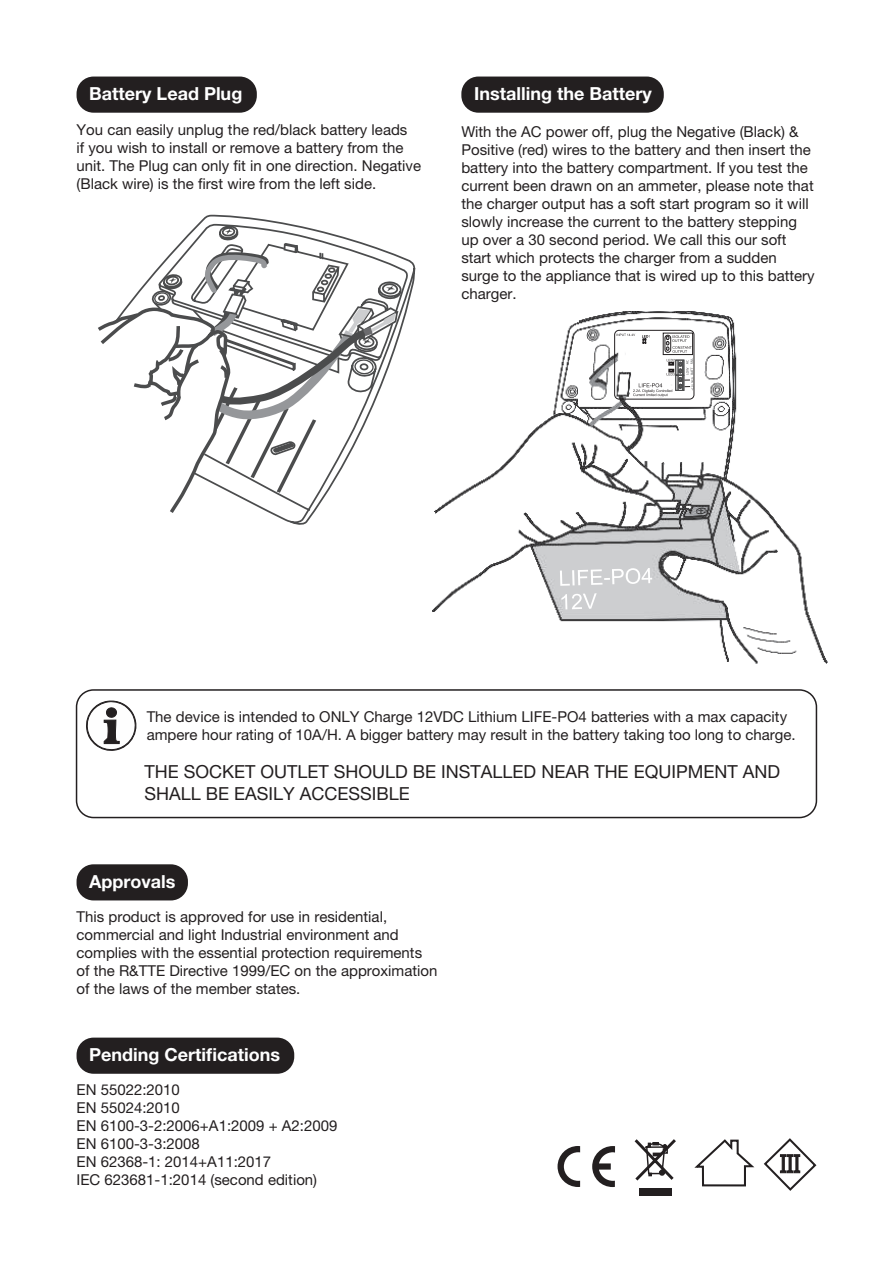
<style>
.page{position:relative;width:893px;height:1263px;background:#fff}
.page>*{position:absolute;margin:0;border:0;box-sizing:border-box;transform-origin:0 0}
.t1{font:18px/21.6px "Helvetica Neue LT Pro";color:#231f20}
.t2{font:700 18px "Helvetica Neue LT Pro";color:#fff}
.t3{font:15px/18px "Helvetica Neue LT Pro";color:#231f20}
</style>
<div class="page">
<svg style="left:276px;top:257px;width:140px;height:268px"></svg>
<svg style="left:98px;top:214px;width:305px;height:302px"></svg>
<img style="left:432px;top:312px;width:395px;height:352px">
<svg style="left:560px;top:568px;width:92px;height:18px"></svg>
<svg style="left:561px;top:593px;width:36px;height:16px"></svg>
<div style="left:614px;top:330px;width:80px;height:69px;border:1px solid #231f20;border-radius:4px"></div>
<svg style="left:617px;top:334px;width:76px;height:63px"></svg>
<div style="left:77px;top:77px;width:180px;height:36px;background:#231f20;border-radius:17px"></div>
<div style="left:461px;top:77px;width:203px;height:36px;background:#231f20;border-radius:17px"></div>
<div style="left:77px;top:864px;width:111px;height:36px;background:#231f20;border-radius:17px"></div>
<div style="left:77px;top:1037px;width:217px;height:37px;background:#231f20;border-radius:17px"></div>
<div style="left:76px;top:689px;width:741px;height:129px;border:2px solid #231f20;border-radius:17px"></div>
<svg style="left:86px;top:700px;width:51px;height:51px"></svg>
<svg style="left:694px;top:1138px;width:123px;height:53px"></svg>
<svg style="left:592px;top:1146px;width:23px;height:41px"></svg>
<svg style="left:558px;top:1146px;width:22px;height:41px"></svg>
<div style="left:639px;top:1188px;width:33px;height:8px;background:#231f20"></div>
<svg style="left:634px;top:1139px;width:42px;height:42px"></svg>
<p class="t2" style="left:89px;top:82px;width:155px">Battery Lead Plug</p>
<p class="t3" style="left:77px;top:120px;width:346px">You can easily unplug the red/black battery leads<br>if you wish to install or remove a battery from the unit. The Plug can only fit in one direction. Negative (Black wire) is the first wire from the left side.</p>
<p class="t2" style="left:474px;top:82px;width:179px">Installing the Battery</p>
<p class="t3" style="left:461px;top:123px;width:355px">With the AC power off, plug the Negative (Black) &amp; Positive (red) wires to the battery and then insert the battery into the battery compartment. If you test the current been drawn on an ammeter, please note that the charger output has a soft start program so it will slowly increase the current to the battery stepping up over a 30 second period. We call this our soft start which protects the charger from a sudden surge to the appliance that is wired up to this battery charger.</p>
<p class="t3" style="left:147px;top:707px;width:651px">The device is intended to ONLY Charge 12VDC Lithium LIFE-PO4 batteries with a max capacity ampere hour rating of 10A/H. A bigger battery may result in the battery taking too long to charge.</p>
<p class="t1" style="left:145px;top:761px;width:637px">THE SOCKET OUTLET SHOULD BE INSTALLED NEAR THE EQUIPMENT AND<br>SHALL BE EASILY ACCESSIBLE</p>
<p class="t2" style="left:89px;top:870px;width:88px">Approvals</p>
<p class="t3" style="left:77px;top:907px;width:362px">This product is approved for use in residential, commercial and light Industrial environment and complies with the essential protection requirements of the R&amp;TTE Directive 1999/EC on the approximation of the laws of the member states.</p>
<p class="t2" style="left:89px;top:1043px;width:192px">Pending Certifications</p>
<p class="t3" style="left:77px;top:1081px;width:105px">EN 55022:2010</p>
<p class="t3" style="left:77px;top:1099px;width:105px">EN 55024:2010</p>
<p class="t3" style="left:77px;top:1117px;width:262px">EN 6100-3-2:2006+A1:2009 + A2:2009</p>
<p class="t3" style="left:77px;top:1135px;width:125px">EN 6100-3-3:2008</p>
<p class="t3" style="left:77px;top:1153px;width:196px">EN 62368-1: 2014+A11:2017</p>
<p class="t3" style="left:77px;top:1171px;width:242px">IEC 623681-1:2014 (second edition)</p>
</div>
